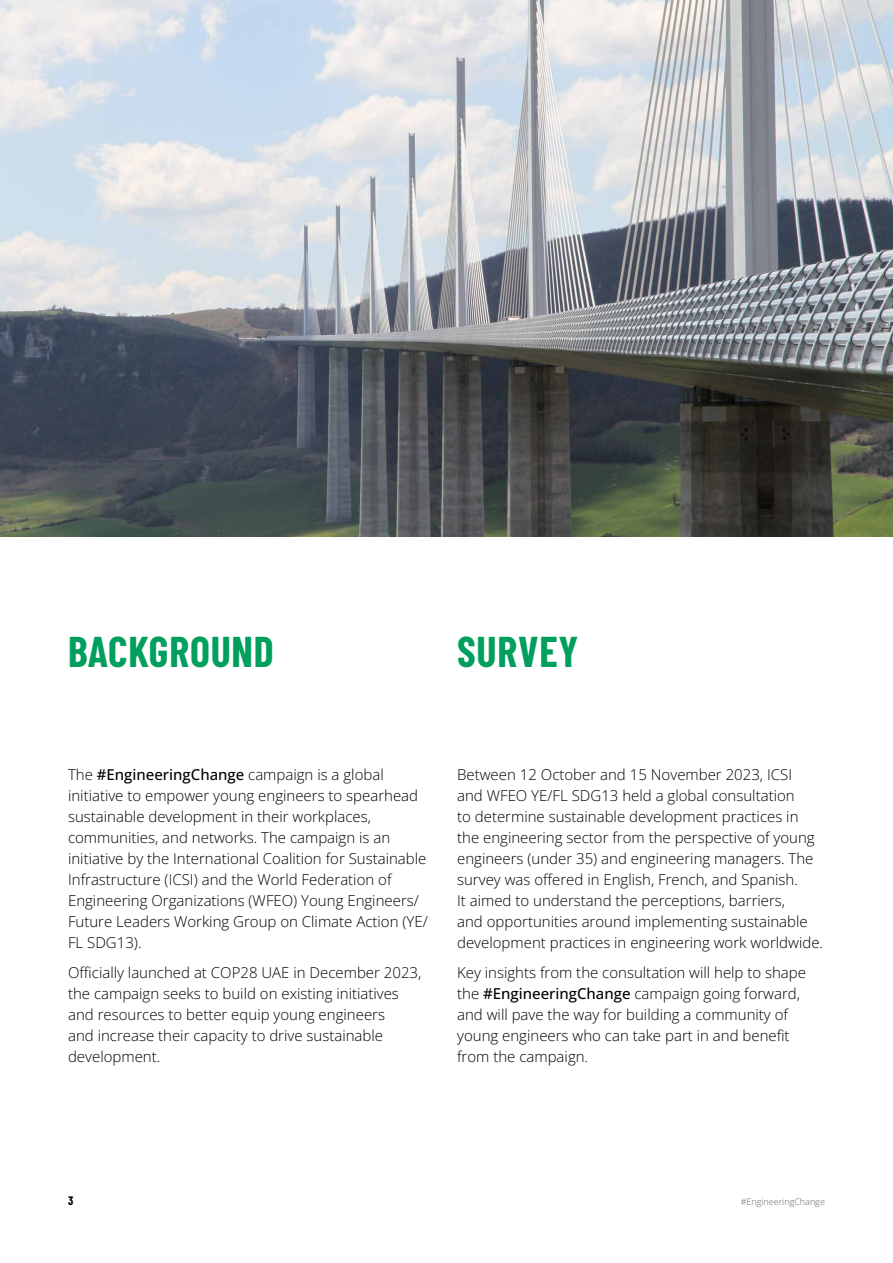
<style>
.page{position:relative;width:893px;height:1263px;background:#fff}
.page>*{position:absolute;margin:0;border:0;box-sizing:border-box;transform-origin:0 0}
.t1{font:700 42px "Barlow Condensed";letter-spacing:.02em;color:#009f5e}
.t2{font:300 15px/21px "Open Sans";color:#000}
.t3{font:700 12px "Barlow Condensed";color:#000}
.t4{font:300 9px "Open Sans";color:#636466}
.s1{font-weight:500}
</style>
<div class="page">
<img style="left:0;top:0;width:893px;height:537px">
<h1 class="t1" style="left:68px;top:622px;width:207px">BACKGROUND</h1>
<h1 class="t1" style="left:457px;top:622px;width:123px">SURVEY</h1>
<p class="t2" style="left:68px;top:764px;width:361px">The <span class="s1">#EngineeringChange</span> campaign is a global initiative to empower young engineers to spearhead sustainable development in their workplaces, communities, and networks. The campaign is an initiative by the International Coalition for Sustainable Infrastructure (ICSI) and the World Federation of Engineering Organizations (WFEO) Young Engineers/ Future Leaders Working Group on Climate Action (YE/ FL SDG13).</p>
<p class="t2" style="left:68px;top:962px;width:355px">Officially launched at COP28 UAE in December 2023, the campaign seeks to build on existing initiatives and resources to better equip young engineers<br>and increase their capacity to drive sustainable development.</p>
<p class="t2" style="left:457px;top:764px;width:367px">Between 12 October and 15 November 2023, ICSI<br>and WFEO YE/FL SDG13 held a global consultation<br>to determine sustainable development practices in the engineering sector from the perspective of young engineers (under 35) and engineering managers. The survey was offered in English, French, and Spanish.<br>It aimed to understand the perceptions, barriers,<br>and opportunities around implementing sustainable development practices in engineering work worldwide.</p>
<p class="t2" style="left:457px;top:962px;width:350px">Key insights from the consultation will help to shape the <span class="s1">#EngineeringChange</span> campaign going forward, and will pave the way for building a community of young engineers who can take part in and benefit from the campaign.</p>
<p class="t3" style="left:68px;top:1192px;width:7px">3</p>
<p class="t4" style="left:741px;top:1195px;width:86px">#EngineeringChange</p>
</div>
